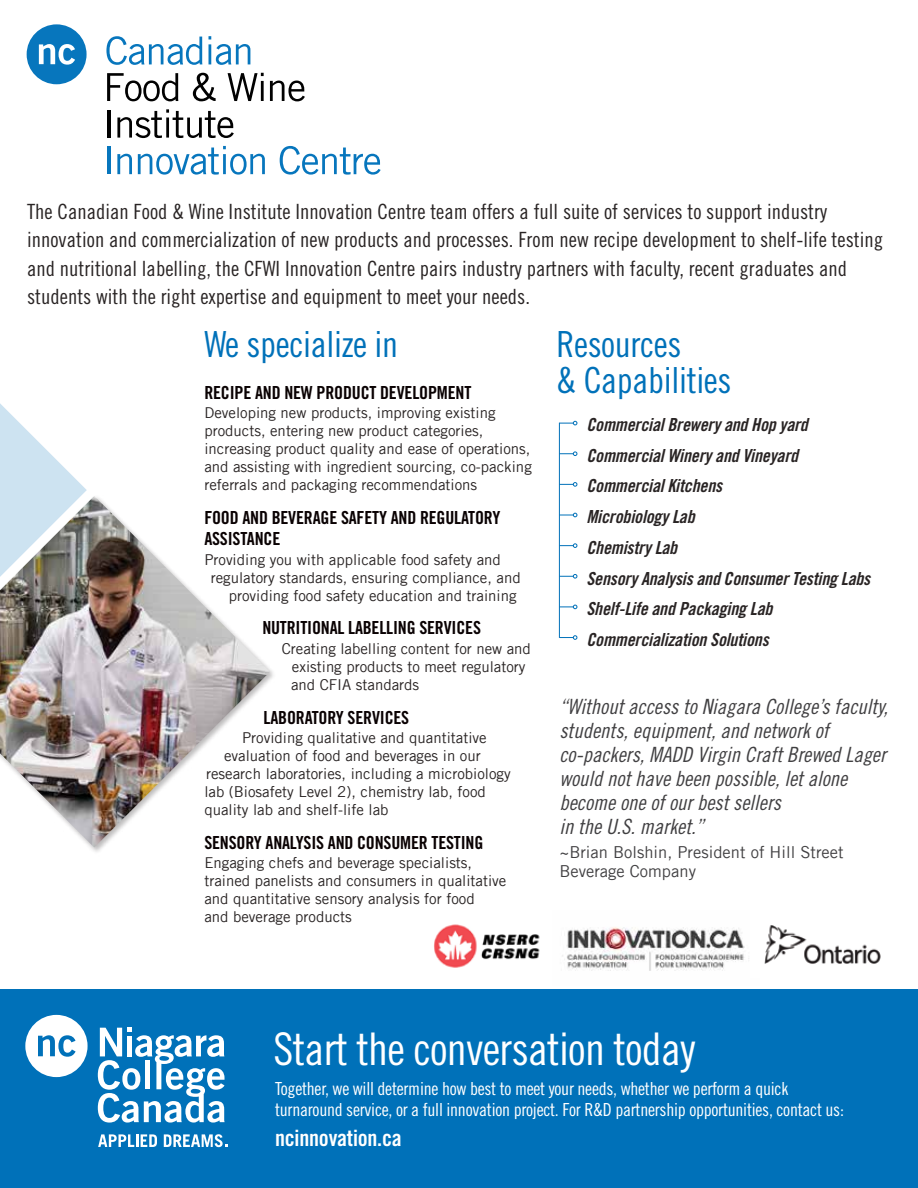
<style>
.page{position:relative;width:918px;height:1188px;background:#fff}
.page>*{position:absolute;margin:0;border:0;box-sizing:border-box;transform-origin:0 0}
.t1{font:45px "Trade Gothic LT Std Cn 18";letter-spacing:-.015em;color:#fff}
.t2{font:36px "Trade Gothic LT Std Cn 18";letter-spacing:-.01em;color:#0071b9}
.t3{font:22.5px "Trade Gothic LT Std Bd Cn 20";letter-spacing:-.01em;color:#fff}
.t4{font:21px/28.5px "Trade Gothic LT Std Cn 18";color:#292424}
.t5{font:21px/24px "Trade Gothic LT Std Cn 18 Obl";color:#414042}
.t6{font:18px/30.8px "Trade Gothic LT Std Bd Cn 20 Obl";letter-spacing:-.01em;color:#292424}
.t7{font:18px/21px "Trade Gothic LT Std Cn 18";letter-spacing:-.015em;color:#fff}
.t8{font:18px/21.6px "Trade Gothic LT Std Bd Cn 20";letter-spacing:-.01em;color:#0a0203}
.t9{font:16.5px/19.5px "Trade Gothic LT";color:#414042}
.t10{font:15px/18px "Trade Gothic LT";color:#292424}
</style>
<div class="page">
<div style="left:0;top:990px;width:918px;height:198px;background:#0071b9"></div>
<svg style="left:0;top:403px;width:83px;height:83px"></svg>
<hr style="left:559px;top:423px;width:1px;height:215px;background:#0071b9">
<svg style="left:559px;top:421px;width:18px;height:4px"></svg>
<svg style="left:559px;top:452px;width:18px;height:4px"></svg>
<svg style="left:559px;top:482px;width:18px;height:5px"></svg>
<svg style="left:559px;top:513px;width:18px;height:4px"></svg>
<svg style="left:559px;top:543px;width:18px;height:5px"></svg>
<svg style="left:559px;top:574px;width:18px;height:4px"></svg>
<svg style="left:559px;top:605px;width:18px;height:4px"></svg>
<svg style="left:559px;top:635px;width:18px;height:5px"></svg>
<img style="left:0;top:486px;width:273px;height:366px">
<img style="left:0;top:496px;width:270px;height:351px">
<img style="left:434px;top:924px;width:106px;height:44px">
<img style="left:562px;top:927px;width:187px;height:44px">
<svg style="left:25px;top:1015px;width:63px;height:62px"></svg>
<svg style="left:98px;top:1027px;width:127px;height:96px"></svg>
<svg style="left:98px;top:1134px;width:59px;height:13px"></svg>
<svg style="left:164px;top:1134px;width:63px;height:13px"></svg>
<svg style="left:27px;top:24px;width:60px;height:60px"></svg>
<svg style="left:106px;top:36px;width:96px;height:29px"></svg>
<svg style="left:209px;top:36px;width:41px;height:29px"></svg>
<svg style="left:107px;top:73px;width:71px;height:28px"></svg>
<svg style="left:193px;top:73px;width:23px;height:28px"></svg>
<svg style="left:228px;top:73px;width:36px;height:28px"></svg>
<svg style="left:270px;top:81px;width:35px;height:20px"></svg>
<hr style="left:107px;top:110px;width:3px;height:28px;background:#010101">
<svg style="left:117px;top:109px;width:117px;height:29px"></svg>
<hr style="left:107px;top:146px;width:3px;height:28px;background:#0776bd">
<svg style="left:117px;top:154px;width:15px;height:20px"></svg>
<svg style="left:138px;top:146px;width:127px;height:29px"></svg>
<svg style="left:280px;top:146px;width:101px;height:29px"></svg>
<img style="left:764px;top:925px;width:117px;height:39px">
<p class="t4" style="left:27px;top:197px;width:858px">The Canadian Food &amp; Wine Institute Innovation Centre team offers a full suite of services to support industry innovation and commercialization of new products and processes. From new recipe development to shelf-life testing and nutritional labelling, the CFWI Innovation Centre pairs industry partners with faculty, recent graduates and students with the right expertise and equipment to meet your needs.</p>
<h2 class="t2" style="left:204px;top:323px;width:195px">We specialize in</h2>
<h2 class="t2" style="left:556px;top:323px;width:127px">Resources</h2>
<p class="t8" style="left:204px;top:381px;width:268px">RECIPE AND NEW PRODUCT DEVELOPMENT</p>
<h2 class="t2" style="left:556px;top:359px;width:177px">&amp; Capabilities</h2>
<p class="t10" style="left:204px;top:404px;width:329px">Developing new products, improving existing products, entering new product categories, increasing product quality and ease of operations, and assisting with ingredient sourcing, co-packing referrals and packaging recommendations</p>
<p class="t8" style="left:204px;top:506px;width:298px">FOOD AND BEVERAGE SAFETY AND REGULATORY<br>ASSISTANCE</p>
<p class="t10" style="left:204px;top:550px;width:298px">Providing you with applicable food safety and</p>
<p class="t10" style="left:211px;top:568px;width:311px">regulatory standards, ensuring compliance, and</p>
<p class="t10" style="left:229px;top:586px;width:289px">providing food safety education and training</p>
<p class="t8" style="left:262px;top:617px;width:220px">NUTRITIONAL LABELLING SERVICES</p>
<p class="t10" style="left:291px;top:639px;width:241px;text-indent:-9px">Creating labelling content for new and existing products to meet regulatory and CFIA standards</p>
<p class="t8" style="left:264px;top:706px;width:147px">LABORATORY SERVICES</p>
<p class="t10" style="left:242px;top:729px;width:246px">Providing qualitative and quantitative</p>
<p class="t10" style="left:224px;top:747px;width:258px">evaluation of food and beverages in our</p>
<p class="t10" style="left:206px;top:765px;width:306px">research laboratories, including a microbiology</p>
<p class="t10" style="left:204px;top:783px;width:283px">lab (Biosafety Level 2), chemistry lab, food</p>
<p class="t10" style="left:204px;top:801px;width:186px">quality lab and shelf-life lab</p>
<p class="t8" style="left:204px;top:831px;width:281px">SENSORY ANALYSIS AND CONSUMER TESTING</p>
<p class="t10" style="left:204px;top:854px;width:304px">Engaging chefs and beverage specialists, trained panelists and consumers in qualitative and quantitative sensory analysis for food<br>and beverage products</p>
<p class="t6" style="left:587px;top:409px;width:285px">Commercial Brewery and Hop yard<br>Commercial Winery and Vineyard<br>Commercial Kitchens<br>Microbiology Lab<br>Chemistry Lab<br>Sensory Analysis and Consumer Testing Labs<br>Shelf-Life and Packaging Lab<br>Commercialization Solutions</p>
<h3 class="t5" style="left:559px;top:695px;width:330px">“Without access to Niagara College’s faculty, students, equipment, and network of co-packers, MADD Virgin Craft Brewed Lager would not have been possible, let alone become one of our best sellers<br>in the U.S. market.”</h3>
<p class="t9" style="left:559px;top:842px;width:286px">~Brian Bolshin, President of Hill Street<br>Beverage Company</p>
<h1 class="t1" style="left:274px;top:1023px;width:423px">Start the conversation today</h1>
<p class="t7" style="left:275px;top:1078px;width:570px">Together, we will determine how best to meet your needs, whether we perform a quick turnaround service, or a full innovation project. For R&amp;D partnership opportunities, contact us:</p>
<h3 class="t3" style="left:275px;top:1124px;width:128px">ncinnovation.ca</h3>
</div>
